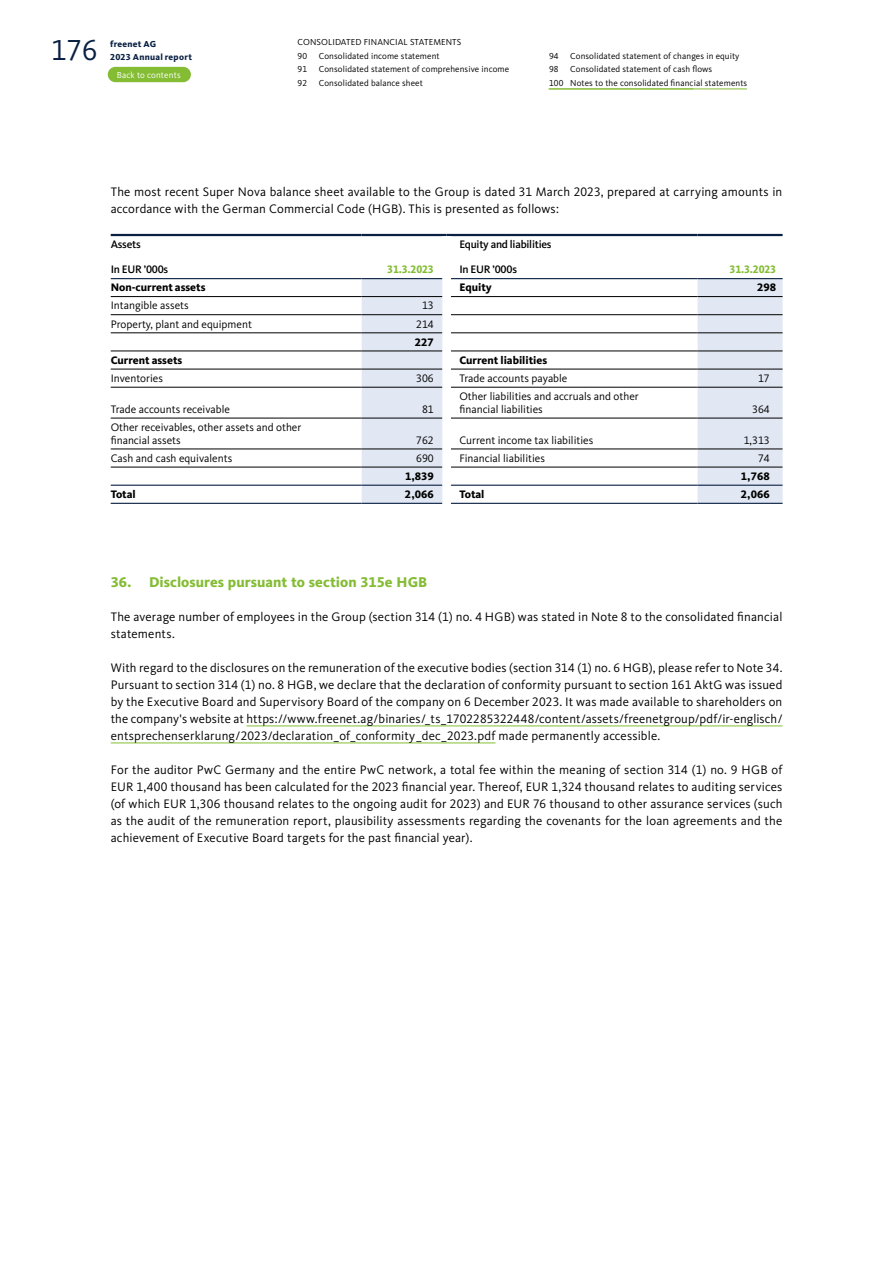
<style>
.page{position:relative;width:893px;height:1263px;background:#fff}
.page>*{position:absolute;margin:0;border:0;box-sizing:border-box;transform-origin:0 0}
.t1{font:30px "Kievit Pro";color:#092043}
.t2{font:800 14.7px "Kievit Pro";letter-spacing:.005em;color:#84bc34}
.t3{font:12.75px/17px "Kievit Pro";letter-spacing:.01em;color:#000}
.t4{font:11.25px/12.8px "Kievit Pro";color:#000}
.t5{font:800 11.25px "Kievit Pro";color:#000}
.t6{font:500 11.25px "Kievit Pro";letter-spacing:-.02em;color:#000}
.t7{font:800 11.25px "Kievit Pro";color:#84bc34;scale:.94 1}
.t8{font:9px/13.5px "Kievit Pro";letter-spacing:.01em;color:#000}
.t9{font:800 9px/12.8px "Kievit Pro";letter-spacing:.03em;color:#092043}
.t10{font:9px "Kievit Pro";letter-spacing:.02em;color:#fff}
</style>
<div class="page">
<hr style="left:549px;top:89px;width:198px;height:1px;background:#84bc34">
<div style="left:108px;top:67px;width:83px;height:15px;background:#84bc34;border-radius:8px"></div>
<hr style="left:246px;top:725px;width:536px;height:1px;background:#84bc34">
<hr style="left:111px;top:742px;width:385px;height:1px;background:#84bc34">
<svg style="left:362px;top:279px;width:421px;height:224px"></svg>
<hr style="left:362px;top:234px;width:85px;height:2px;background:#092043">
<hr style="left:697px;top:234px;width:86px;height:2px;background:#092043">
<hr style="left:111px;top:296px;width:251px;height:1px;background:#000">
<hr style="left:362px;top:296px;width:80px;height:1px;background:#000">
<hr style="left:451px;top:296px;width:246px;height:1px;background:#000">
<hr style="left:697px;top:296px;width:86px;height:1px;background:#000">
<hr style="left:111px;top:314px;width:251px;height:1px;background:#000">
<hr style="left:362px;top:314px;width:80px;height:1px;background:#000">
<hr style="left:451px;top:314px;width:246px;height:1px;background:#000">
<hr style="left:697px;top:314px;width:86px;height:1px;background:#000">
<hr style="left:111px;top:333px;width:251px;height:1px;background:#000">
<hr style="left:362px;top:333px;width:80px;height:1px;background:#000">
<hr style="left:451px;top:333px;width:246px;height:1px;background:#000">
<hr style="left:697px;top:333px;width:86px;height:1px;background:#000">
<hr style="left:111px;top:351px;width:251px;height:1px;background:#000">
<hr style="left:362px;top:351px;width:80px;height:1px;background:#000">
<hr style="left:451px;top:351px;width:246px;height:1px;background:#000">
<hr style="left:697px;top:351px;width:86px;height:1px;background:#000">
<hr style="left:111px;top:369px;width:251px;height:1px;background:#000">
<hr style="left:362px;top:369px;width:80px;height:1px;background:#000">
<hr style="left:451px;top:369px;width:246px;height:1px;background:#000">
<hr style="left:697px;top:369px;width:86px;height:1px;background:#000">
<hr style="left:111px;top:387px;width:251px;height:1px;background:#000">
<hr style="left:362px;top:387px;width:80px;height:1px;background:#000">
<hr style="left:451px;top:387px;width:246px;height:1px;background:#000">
<hr style="left:697px;top:387px;width:86px;height:1px;background:#000">
<hr style="left:111px;top:418px;width:251px;height:1px;background:#000">
<hr style="left:362px;top:418px;width:80px;height:1px;background:#000">
<hr style="left:451px;top:418px;width:246px;height:1px;background:#000">
<hr style="left:697px;top:418px;width:86px;height:1px;background:#000">
<hr style="left:111px;top:449px;width:251px;height:1px;background:#000">
<hr style="left:362px;top:449px;width:80px;height:1px;background:#000">
<hr style="left:451px;top:449px;width:246px;height:1px;background:#000">
<hr style="left:697px;top:449px;width:86px;height:1px;background:#000">
<hr style="left:111px;top:467px;width:251px;height:1px;background:#000">
<hr style="left:362px;top:467px;width:80px;height:1px;background:#000">
<hr style="left:451px;top:467px;width:246px;height:1px;background:#000">
<hr style="left:697px;top:467px;width:86px;height:1px;background:#000">
<hr style="left:111px;top:485px;width:251px;height:1px;background:#092043">
<hr style="left:362px;top:485px;width:80px;height:1px;background:#092043">
<hr style="left:451px;top:485px;width:246px;height:1px;background:#092043">
<hr style="left:697px;top:485px;width:86px;height:1px;background:#092043">
<hr style="left:697px;top:503px;width:86px;height:1px;background:#092043">
<hr style="left:111px;top:278px;width:251px;height:1px;background:#092043">
<hr style="left:362px;top:278px;width:80px;height:1px;background:#092043">
<hr style="left:451px;top:278px;width:246px;height:1px;background:#092043">
<hr style="left:697px;top:278px;width:86px;height:1px;background:#092043">
<hr style="left:111px;top:234px;width:251px;height:2px;background:#092043">
<hr style="left:447px;top:234px;width:250px;height:2px;background:#092043">
<hr style="left:111px;top:503px;width:251px;height:1px;background:#092043">
<hr style="left:362px;top:503px;width:80px;height:1px;background:#092043">
<hr style="left:451px;top:503px;width:246px;height:1px;background:#092043">
<div style="left:442px;top:279px;width:9px;height:18px;background:#fff"></div>
<div style="left:442px;top:297px;width:9px;height:18px;background:#fff"></div>
<div style="left:442px;top:315px;width:9px;height:18px;background:#fff"></div>
<div style="left:442px;top:333px;width:9px;height:18px;background:#fff"></div>
<div style="left:442px;top:351px;width:9px;height:18px;background:#fff"></div>
<div style="left:442px;top:369px;width:9px;height:18px;background:#fff"></div>
<div style="left:442px;top:387px;width:9px;height:31px;background:#fff"></div>
<div style="left:442px;top:418px;width:9px;height:31px;background:#fff"></div>
<div style="left:442px;top:449px;width:9px;height:18px;background:#fff"></div>
<div style="left:442px;top:467px;width:9px;height:18px;background:#fff"></div>
<div style="left:442px;top:485px;width:9px;height:18px;background:#fff"></div>
<h1 class="t1" style="left:51px;top:32px;width:48px">176</h1>
<p class="t9" style="left:110px;top:37px;width:83px">freenet AG<br>2023 Annual report</p>
<p class="t8" style="left:298px;top:35px;width:165px">CONSOLIDATED FINANCIAL STATEMENTS<br>90</p>
<p class="t8" style="left:319px;top:49px;width:122px">Consolidated income statement</p>
<p class="t10" style="left:117px;top:70px;width:66px">Back to contents</p>
<p class="t8" style="left:298px;top:62px;width:11px">91</p>
<p class="t8" style="left:319px;top:62px;width:192px">Consolidated statement of comprehensive income</p>
<p class="t8" style="left:298px;top:76px;width:11px">92</p>
<p class="t8" style="left:319px;top:76px;width:106px">Consolidated balance sheet</p>
<p class="t8" style="left:549px;top:49px;width:11px">94</p>
<p class="t8" style="left:570px;top:49px;width:171px">Consolidated statement of changes in equity</p>
<p class="t8" style="left:549px;top:62px;width:11px">98</p>
<p class="t8" style="left:549px;top:62px;width:200px;text-indent:21px">Consolidated statement of cash flows<br>100 Notes to the consolidated financial statements</p>
<p class="t3" style="left:111px;top:183px;width:673px">The most recent Super Nova balance sheet available to the Group is dated 31 March 2023, prepared at carrying amounts in accordance with the German Commercial Code (HGB). This is presented as follows:</p>
<p class="t6" style="left:111px;top:237px;width:32px">Assets</p>
<p class="t6" style="left:111px;top:263px;width:59px">In EUR ’000s</p>
<p class="t7" style="left:387px;top:263px;width:51px">31.3.2023</p>
<p class="t6" style="left:459px;top:237px;width:94px">Equity and liabilities</p>
<p class="t6" style="left:459px;top:263px;width:59px">In EUR ’000s</p>
<p class="t7" style="left:730px;top:263px;width:51px">31.3.2023</p>
<p class="t5" style="left:111px;top:281px;width:96px">Non-current assets</p>
<p class="t5" style="left:459px;top:281px;width:34px">Equity</p>
<p class="t5" style="left:757px;top:281px;width:21px">298</p>
<p class="t4" style="left:111px;top:299px;width:80px">Intangible assets</p>
<p class="t4" style="left:422px;top:299px;width:13px">13</p>
<p class="t4" style="left:111px;top:317px;width:143px">Property, plant and equipment</p>
<p class="t4" style="left:416px;top:317px;width:19px">214</p>
<p class="t5" style="left:415px;top:335px;width:21px">227</p>
<p class="t5" style="left:111px;top:353px;width:73px">Current assets</p>
<p class="t5" style="left:459px;top:353px;width:89px">Current liabilities</p>
<p class="t4" style="left:111px;top:372px;width:54px">Inventories</p>
<p class="t4" style="left:416px;top:372px;width:19px">306</p>
<p class="t4" style="left:459px;top:372px;width:109px">Trade accounts payable</p>
<p class="t4" style="left:758px;top:372px;width:13px">17</p>
<p class="t4" style="left:111px;top:403px;width:121px">Trade accounts receivable</p>
<p class="t4" style="left:422px;top:403px;width:13px">81</p>
<p class="t4" style="left:459px;top:390px;width:181px">Other liabilities and accruals and other financial liabilities</p>
<p class="t4" style="left:752px;top:403px;width:19px">364</p>
<p class="t4" style="left:111px;top:421px;width:192px">Other receivables, other assets and other financial assets</p>
<p class="t4" style="left:416px;top:433px;width:19px">762</p>
<p class="t4" style="left:459px;top:433px;width:135px">Current income tax liabilities</p>
<p class="t4" style="left:744px;top:433px;width:28px">1,313</p>
<p class="t4" style="left:111px;top:452px;width:123px">Cash and cash equivalents</p>
<p class="t4" style="left:416px;top:452px;width:19px">690</p>
<p class="t4" style="left:459px;top:452px;width:87px">Financial liabilities</p>
<p class="t4" style="left:758px;top:452px;width:13px">74</p>
<p class="t5" style="left:405px;top:469px;width:30px">1,839</p>
<p class="t5" style="left:741px;top:469px;width:30px">1,768</p>
<p class="t5" style="left:111px;top:487px;width:27px">Total</p>
<p class="t5" style="left:405px;top:487px;width:30px">2,066</p>
<p class="t5" style="left:459px;top:487px;width:27px">Total</p>
<p class="t5" style="left:741px;top:487px;width:30px">2,066</p>
<p class="t2" style="left:111px;top:573px;width:318px">36. Disclosures pursuant to section 315e HGB</p>
<p class="t3" style="left:111px;top:608px;width:673px">The average number of employees in the Group (section 314 (1) no. 4 HGB) was stated in Note 8 to the consolidated financial statements.</p>
<p class="t3" style="left:111px;top:659px;width:673px;text-align:justify">With regard to the disclosures on the remuneration of the executive bodies (section 314 (1) no. 6 HGB), please refer to Note 34.<br>Pursuant to section 314 (1) no. 8 HGB, we declare that the declaration of conformity pursuant to section 161 AktG was issued by the Executive Board and Supervisory Board of the company on 6 December 2023. It was made available to shareholders on the company's website at https://www.freenet.ag/binaries/_ts_1702285322448/content/assets/freenetgroup/pdf/ir-englisch/ entsprechenserklarung/2023/declaration_of_conformity_dec_2023.pdf made permanently accessible.</p>
<p class="t3" style="left:111px;top:761px;width:673px;text-align:justify">For the auditor PwC Germany and the entire PwC network, a total fee within the meaning of section 314 (1) no. 9 HGB of EUR 1,400 thousand has been calculated for the 2023 financial year. Thereof, EUR 1,324 thousand relates to auditing services (of which EUR 1,306 thousand relates to the ongoing audit for 2023) and EUR 76 thousand to other assurance services (such as the audit of the remuneration report, plausibility assessments regarding the covenants for the loan agreements and the achievement of Executive Board targets for the past financial year).</p>
</div>
